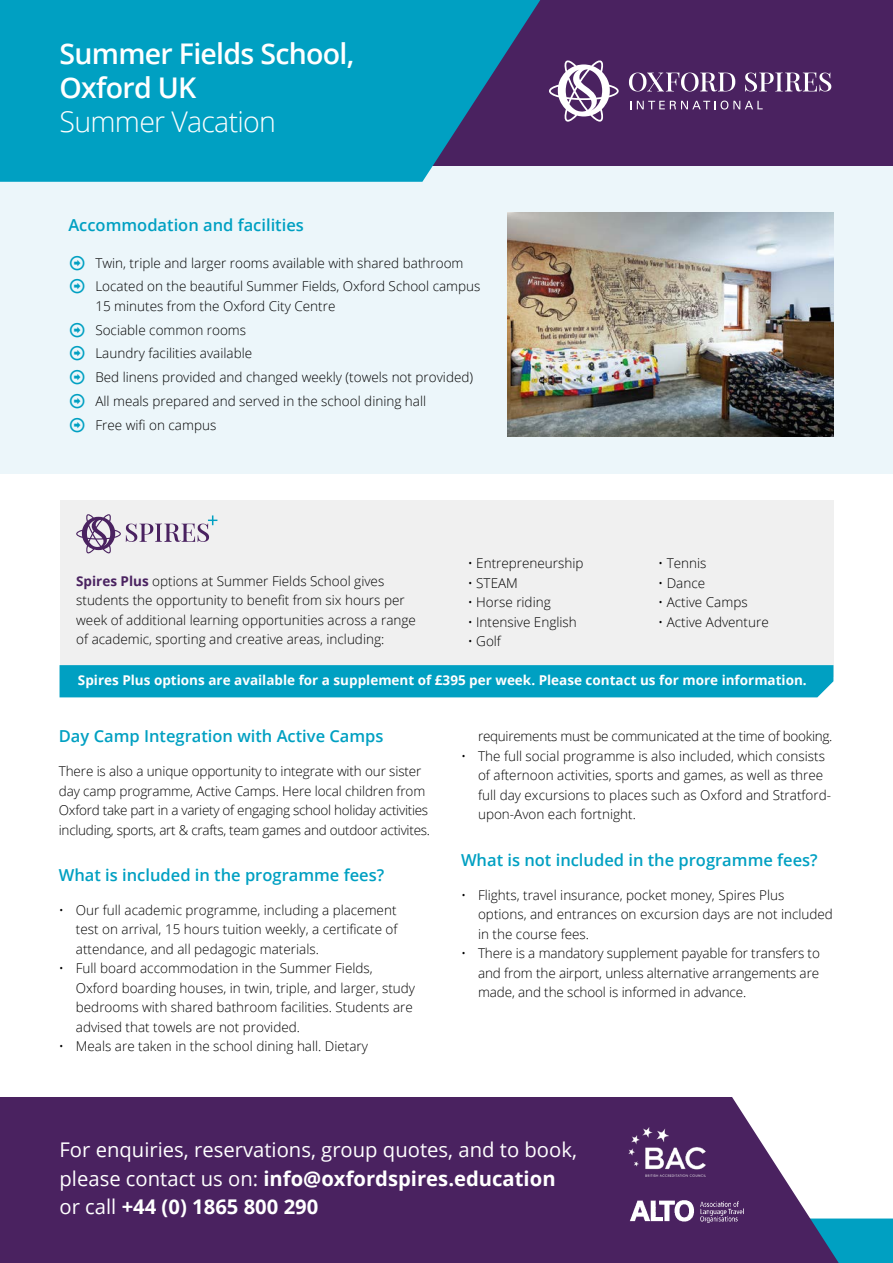
<style>
.page{position:relative;width:893px;height:1263px;background:#fff}
.page>*{position:absolute;margin:0;border:0;box-sizing:border-box;transform-origin:0 0}
.t1{font:31.5px "Entypo";color:#00a0c2}
.t2{font:600 28.5px/34.2px "Open Sans";letter-spacing:-.025em;color:#fff}
.t3{font:300 28.5px "Open Sans";letter-spacing:-.025em;color:#fff}
.t4{font:20.25px/28.5px "Open Sans";color:#fff}
.t5{font:600 16.5px "Open Sans";color:#00a0c2}
.t6{font:300 13.5px/19.5px "Open Sans";color:#000}
.t7{font:300 13.5px/19.5px "Open Sans";letter-spacing:-.02em;color:#000}
.t8{font:700 13.5px "Open Sans";color:#fff}
.s1{font-weight:700;color:#4a2260}
.s2{font-weight:700}
</style>
<div class="page">
<div style="left:0;top:157px;width:893px;height:316px;background:#ecf6fa"></div>
<img style="left:507px;top:213px;width:326px;height:224px">
<div style="left:0;top:0;width:893px;height:166px;background:#4a2260"></div>
<svg style="left:0;top:0;width:540px;height:182px;background:#0a97bb"></svg>
<svg style="left:549px;top:60px;width:70px;height:62px"></svg>
<svg style="left:629px;top:73px;width:106px;height:19px"></svg>
<svg style="left:745px;top:73px;width:86px;height:19px"></svg>
<svg style="left:637px;top:101px;width:126px;height:9px"></svg>
<div style="left:60px;top:500px;width:773px;height:176px;background:#f0f0f0"></div>
<div style="left:60px;top:665px;width:773px;height:32px;background:#00a0c2"></div>
<svg style="left:76px;top:514px;width:141px;height:39px"></svg>
<div style="left:839px;top:1218px;width:54px;height:45px;background:#00a0c2"></div>
<div style="left:0;top:1097px;width:839px;height:166px;background:#4a2260"></div>
<img style="left:628px;top:1198px;width:118px;height:24px">
<img style="left:624px;top:1123px;width:87px;height:56px">
<h2 class="t2" style="left:60px;top:36px;width:296px">Summer Fields School,<br>Oxford UK</h2>
<h2 class="t3" style="left:60px;top:102px;width:218px">Summer Vacation</h2>
<p class="t5" style="left:68px;top:214px;width:237px">Accommodation and facilities</p>
<h1 class="t1" style="left:68px;top:241px;width:19px">î</h1>
<p class="t6" style="left:95px;top:253px;width:370px">Twin, triple and larger rooms available with shared bathroom</p>
<h1 class="t1" style="left:68px;top:265px;width:19px">î</h1>
<p class="t6" style="left:95px;top:276px;width:387px">Located on the beautiful Summer Fields, Oxford School campus<br>15 minutes from the Oxford City Centre</p>
<h1 class="t1" style="left:68px;top:308px;width:19px">î</h1>
<p class="t6" style="left:95px;top:320px;width:152px">Sociable common rooms</p>
<h1 class="t1" style="left:68px;top:332px;width:19px">î</h1>
<p class="t6" style="left:95px;top:343px;width:158px">Laundry facilities available</p>
<h1 class="t1" style="left:68px;top:356px;width:19px">î</h1>
<p class="t6" style="left:95px;top:367px;width:379px">Bed linens provided and changed weekly (towels not provided)</p>
<h1 class="t1" style="left:68px;top:380px;width:19px">î</h1>
<p class="t6" style="left:95px;top:391px;width:332px">All meals prepared and served in the school dining hall</p>
<h1 class="t1" style="left:68px;top:403px;width:19px">î</h1>
<p class="t6" style="left:95px;top:415px;width:122px">Free wifi on campus</p>
<p class="t6" style="left:76px;top:570px;width:341px"><span class="s1">Spires Plus</span> options at Summer Fields School gives students the opportunity to benefit from six hours per week of additional learning opportunities across a range of academic, sporting and creative areas, including:</p>
<p class="t6" style="left:468px;top:553px;width:117px">• Entrepreneurship</p>
<p class="t6" style="left:468px;top:573px;width:52px">• STEAM</p>
<p class="t6" style="left:468px;top:592px;width:84px">• Horse riding</p>
<p class="t6" style="left:468px;top:612px;width:111px">• Intensive English</p>
<p class="t6" style="left:468px;top:631px;width:35px">• Golf</p>
<p class="t6" style="left:658px;top:553px;width:50px">• Tennis</p>
<p class="t6" style="left:658px;top:573px;width:48px">• Dance</p>
<p class="t6" style="left:658px;top:592px;width:91px">• Active Camps</p>
<p class="t6" style="left:658px;top:612px;width:112px">• Active Adventure</p>
<p class="t8" style="left:78px;top:671px;width:730px">Spires Plus options are available for a supplement of £395 per week. Please contact us for more information.</p>
<p class="t5" style="left:59px;top:725px;width:326px">Day Camp Integration with Active Camps</p>
<p class="t7" style="left:59px;top:761px;width:373px">There is also a unique opportunity to integrate with our sister day camp programme, Active Camps. Here local children from Oxford take part in a variety of engaging school holiday activities including, sports, art &amp; crafts, team games and outdoor activites.</p>
<p class="t5" style="left:59px;top:864px;width:327px">What is included in the programme fees?</p>
<p class="t6" style="left:76px;top:900px;width:323px;text-align:justify;text-indent:-17px">• Our full academic programme, including a placement test on arrival, 15 hours tuition weekly, a certificate of attendance, and all pedagogic materials.</p>
<p class="t6" style="left:76px;top:958px;width:341px;text-indent:-17px">• Full board accommodation in the Summer Fields, Oxford boarding houses, in twin, triple, and larger, study bedrooms with shared bathroom facilities. Students are advised that towels are not provided.</p>
<p class="t6" style="left:59px;top:1036px;width:311px">• Meals are taken in the school dining hall. Dietary</p>
<p class="t7" style="left:478px;top:726px;width:356px">requirements must be communicated at the time of booking.</p>
<p class="t6" style="left:478px;top:746px;width:355px;text-indent:-17px">• The full social programme is also included, which consists of afternoon activities, sports and games, as well as three full day excursions to places such as Oxford and Stratford&shy;upon-Avon each fortnight.</p>
<p class="t5" style="left:461px;top:849px;width:358px">What is not included in the programme fees?</p>
<p class="t6" style="left:478px;top:885px;width:356px;text-indent:-17px">• Flights, travel insurance, pocket money, Spires Plus options, and entrances on excursion days are not included in the course fees.</p>
<p class="t6" style="left:478px;top:943px;width:343px;text-align:justify;text-indent:-17px">• There is a mandatory supplement payable for transfers to and from the airport, unless alternative arrangements are made, and the school is informed in advance.</p>
<h3 class="t4" style="left:60px;top:1135px;width:519px">For enquiries, reservations, group quotes, and to book, please contact us on: <span class="s2">info@oxfordspires.education </span>or call <span class="s2">+44 (0) 1865 800 290</span></h3>
</div>
